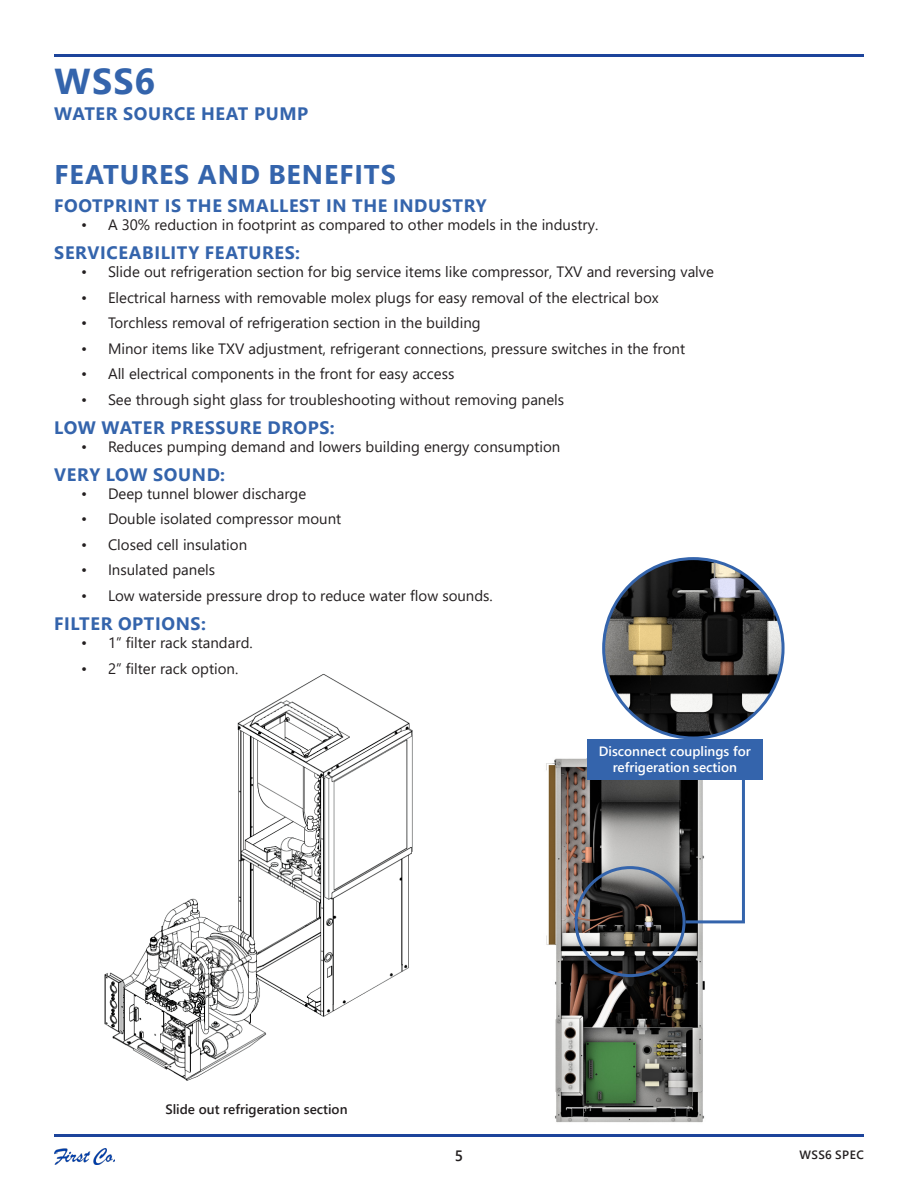
<style>
.page{position:relative;width:918px;height:1188px;background:#fff}
.page>*{position:absolute;margin:0;border:0;box-sizing:border-box;transform-origin:0 0}
.t1{font:700 36px "Segoe UI";color:#3464ac}
.t2{font:700 27px "Segoe UI";letter-spacing:.035em;color:#3464ac}
.t3{font:700 18px "Segoe UI";letter-spacing:.035em;color:#3464ac}
.t4{font:15px "Segoe UI";color:#231f20}
.t5{font:600 15px "Segoe UI";color:#231f20}
.t6{font:600 13.5px/16.2px "Segoe UI";color:#fff;text-align:center}
.Body_text{font:600 13.5px "Segoe UI";color:#231f20}
.t7{font:600 12px "Segoe UI";letter-spacing:.035em;color:#231f20}
</style>
<div class="page">
<img style="left:54px;top:1148px;width:60px;height:16px">
<hr style="left:54px;top:54px;width:810px;height:3px;background:#1d449b">
<hr style="left:54px;top:1134px;width:810px;height:3px;background:#1d449b">
<img style="left:104px;top:674px;width:309px;height:407px">
<img style="left:546px;top:758px;width:159px;height:365px">
<img style="left:604px;top:559px;width:179px;height:179px;border-radius:90px">
<div style="left:587px;top:739px;width:176px;height:41px;background:#3464ac"></div>
<div style="left:575px;top:866px;width:111px;height:111px;border:3px solid #3464ac;border-radius:50%"></div>
<svg style="left:683px;top:780px;width:62px;height:145px"></svg>
<p class="t1" style="left:55px;top:47px;width:102px">WSS6</p>
<p class="t3" style="left:54px;top:96px;width:256px">WATER SOURCE HEAT PUMP</p>
<p class="t2" style="left:54px;top:149px;width:343px">FEATURES AND BENEFITS</p>
<p class="t3" style="left:54px;top:189px;width:434px">FOOTPRINT IS THE SMALLEST IN THE INDUSTRY</p>
<p class="t4" style="left:81px;top:211px;width:519px">• A 30% reduction in footprint as compared to other models in the industry.</p>
<p class="t3" style="left:54px;top:236px;width:247px">SERVICEABILITY FEATURES:</p>
<p class="t4" style="left:81px;top:258px;width:634px">• Slide out refrigeration section for big service items like compressor, TXV and reversing valve</p>
<p class="t4" style="left:81px;top:283px;width:579px">• Electrical harness with removable molex plugs for easy removal of the electrical box</p>
<p class="t4" style="left:81px;top:309px;width:401px">• Torchless removal of refrigeration section in the building</p>
<p class="t4" style="left:81px;top:334px;width:606px">• Minor items like TXV adjustment, refrigerant connections, pressure switches in the front</p>
<p class="t4" style="left:81px;top:360px;width:375px">• All electrical components in the front for easy access</p>
<p class="t4" style="left:81px;top:385px;width:485px">• See through sight glass for troubleshooting without removing panels</p>
<p class="t3" style="left:54px;top:411px;width:282px">LOW WATER PRESSURE DROPS:</p>
<p class="t4" style="left:81px;top:432px;width:481px">• Reduces pumping demand and lowers building energy consumption</p>
<p class="t3" style="left:54px;top:458px;width:172px">VERY LOW SOUND:</p>
<p class="t4" style="left:81px;top:479px;width:227px">• Deep tunnel blower discharge</p>
<p class="t4" style="left:81px;top:505px;width:262px">• Double isolated compressor mount</p>
<p class="t4" style="left:81px;top:530px;width:168px">• Closed cell insulation</p>
<p class="t4" style="left:81px;top:556px;width:136px">• Insulated panels</p>
<p class="t4" style="left:81px;top:581px;width:413px">• Low waterside pressure drop to reduce water flow sounds.</p>
<p class="t3" style="left:54px;top:607px;width:153px">FILTER OPTIONS:</p>
<p class="t4" style="left:81px;top:629px;width:173px">• 1” filter rack standard.</p>
<p class="t4" style="left:81px;top:654px;width:159px">• 2” filter rack option.</p>
<p class="t6" style="left:599px;top:742px;width:153px">Disconnect couplings for refrigeration section</p>
<p class="Body_text" style="left:165px;top:1097px;width:184px">Slide out refrigeration section</p>
<p class="t5" style="left:455px;top:1142px;width:10px">5</p>
<p class="t7" style="left:799px;top:1143px;width:66px">WSS6 SPEC</p>
</div>
